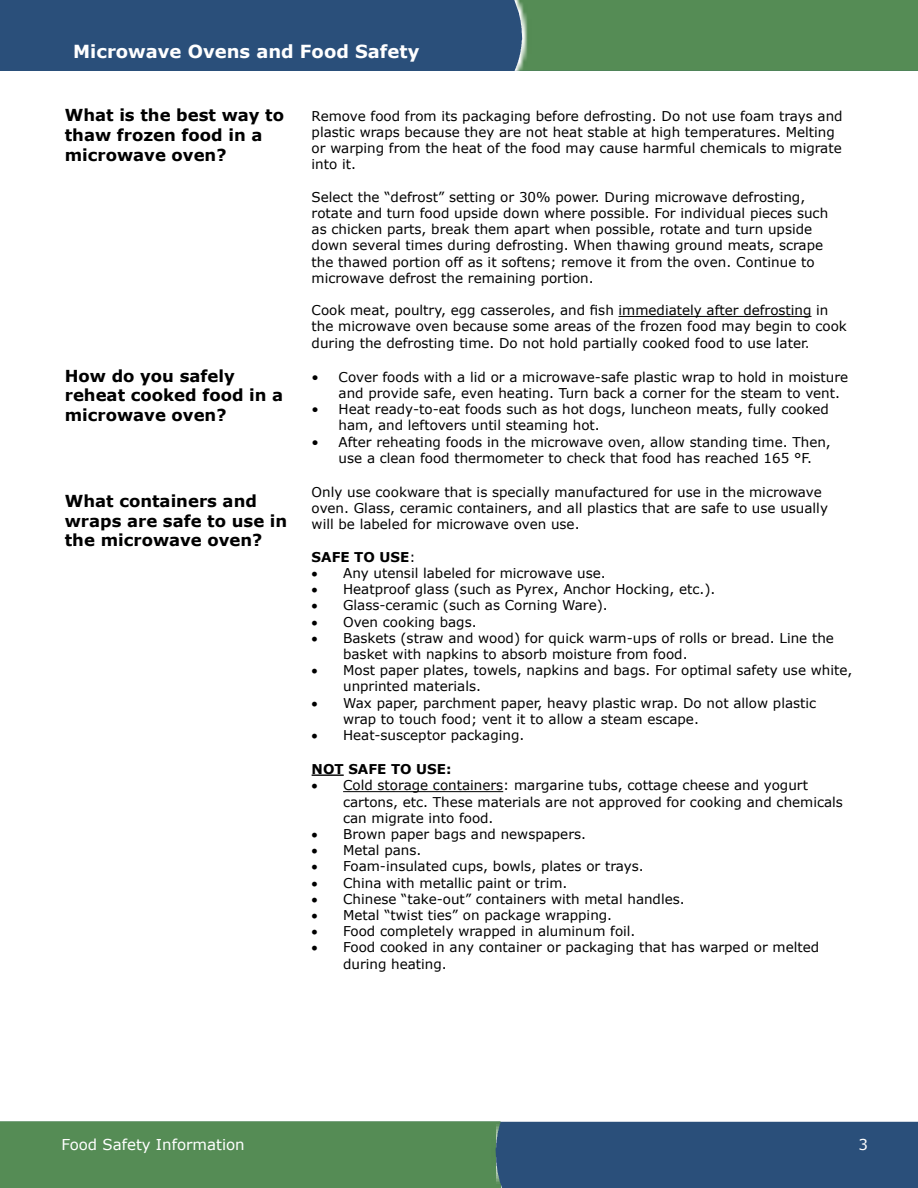
<style>
.page{position:relative;width:918px;height:1188px;background:#fff}
.page>*{position:absolute;margin:0;border:0;box-sizing:border-box;transform-origin:0 0}
.t1{font:700 18px "Verdana";color:#fff}
.t2{font:700 16.5px/19.8px "Verdana";color:#000}
.t3{font:15px "Verdana";color:#fff}
.t4{font:13.5px/16.2px "Verdana";color:#000}
.t5{font:700 13.5px "Verdana";color:#000}
.s1{color:#231f20}
.s2{font-weight:400}
</style>
<div class="page">
<div style="left:0;top:0;width:514px;height:71px;background:#2a4f7a"></div>
<div style="left:514px;top:0;width:404px;height:71px;background:#558c55"></div>
<div style="left:502px;top:1122px;width:416px;height:66px;background:#2a4f7a"></div>
<div style="left:0;top:1121px;width:502px;height:67px;background:#558c55"></div>
<hr style="left:619px;top:316px;width:193px;height:1px;background:#000">
<hr style="left:312px;top:774px;width:32px;height:2px;background:#000">
<hr style="left:343px;top:791px;width:160px;height:1px;background:#000">
<h1 class="t1" style="left:73px;top:40px;width:348px">Microwave Ovens and Food Safety</h1>
<p class="t2" style="left:65px;top:105px;width:221px">What is the best way to thaw frozen food in a microwave oven?</p>
<p class="t2" style="left:65px;top:365px;width:220px">How do you safely reheat cooked food in a microwave oven?</p>
<p class="t2" style="left:65px;top:490px;width:224px">What containers and wraps are safe to use in the microwave oven?</p>
<p class="t4" style="left:312px;top:107px;width:533px">Remove food from its packaging before defrosting. Do not use foam trays and plastic wraps because they are not heat stable at high temperatures. Melting or warping from the heat of the food may cause harmful chemicals to migrate into it.</p>
<p class="t4" style="left:312px;top:188px;width:518px">Select the “defrost” setting or 30% power. During microwave defrosting, rotate and turn food upside down where possible. For individual pieces such as chicken parts, break them apart when possible, rotate and turn upside down several times during defrosting. When thawing ground meats, scrape the thawed portion off as it softens; remove it from the oven. Continue to microwave defrost the remaining portion.</p>
<p class="t4" style="left:312px;top:302px;width:537px">Cook meat, poultry, egg casseroles, and fish immediately after defrosting in the microwave oven because some areas of the frozen food may begin to cook during the defrosting time. Do not hold partially cooked food to use later<span class="s1">.</span></p>
<p class="t4" style="left:339px;top:368px;width:511px;text-indent:-27px">• Cover foods with a lid or a microwave-safe plastic wrap to hold in moisture and provide safe, even heating. Turn back a corner for the steam to vent.</p>
<p class="t4" style="left:339px;top:401px;width:492px;text-indent:-27px">• Heat ready-to-eat foods such as hot dogs, luncheon meats, fully cooked ham, and leftovers until steaming hot.</p>
<p class="t4" style="left:312px;top:433px;width:521px;text-align:center">• After reheating foods in the microwave oven, allow standing time. Then, use a clean food thermometer to check that food has reached 165 °F.</p>
<p class="t4" style="left:312px;top:484px;width:518px">Only use cookware that is specially manufactured for use in the microwave oven. Glass, ceramic containers, and all plastics that are safe to use usually will be labeled for microwave oven use.</p>
<p class="t5" style="left:312px;top:548px;width:105px">SAFE TO USE<span class="s2">:</span></p>
<p class="t4" style="left:312px;top:565px;width:296px">• Any utensil labeled for microwave use.</p>
<p class="t4" style="left:312px;top:581px;width:405px">• Heatproof glass (such as Pyrex, Anchor Hocking, etc.).</p>
<p class="t4" style="left:312px;top:597px;width:298px">• Glass-ceramic (such as Corning Ware).</p>
<p class="t4" style="left:312px;top:613px;width:167px">• Oven cooking bags.</p>
<p class="t4" style="left:343px;top:629px;width:492px;text-indent:-32px">• Baskets (straw and wood) for quick warm-ups of rolls or bread. Line the basket with napkins to absorb moisture from food.</p>
<p class="t4" style="left:343px;top:662px;width:511px;text-indent:-32px">• Most paper plates, towels, napkins and bags. For optimal safety use white, unprinted materials.</p>
<p class="t4" style="left:343px;top:694px;width:475px;text-indent:-32px">• Wax paper, parchment paper, heavy plastic wrap. Do not allow plastic wrap to touch food; vent it to allow a steam escape.</p>
<p class="t4" style="left:312px;top:727px;width:214px">• Heat-susceptor packaging.</p>
<p class="t5" style="left:312px;top:761px;width:141px">NOT SAFE TO USE:</p>
<p class="t4" style="left:343px;top:777px;width:501px;text-indent:-32px">• Cold storage containers: margarine tubs, cottage cheese and yogurt cartons, etc. These materials are not approved for cooking and chemicals can migrate into food.</p>
<p class="t4" style="left:312px;top:826px;width:276px">• Brown paper bags and newspapers.</p>
<p class="t4" style="left:312px;top:842px;width:111px">• Metal pans.</p>
<p class="t4" style="left:312px;top:858px;width:334px">• Foam-insulated cups, bowls, plates or trays.</p>
<p class="t4" style="left:312px;top:874px;width:257px">• China with metallic paint or trim.</p>
<p class="t4" style="left:312px;top:890px;width:375px">• Chinese “take-out” containers with metal handles.</p>
<p class="t4" style="left:312px;top:907px;width:302px">• Metal “twist ties” on package wrapping.</p>
<p class="t4" style="left:312px;top:923px;width:325px">• Food completely wrapped in aluminum foil.</p>
<p class="t4" style="left:343px;top:939px;width:478px;text-indent:-32px">• Food cooked in any container or packaging that has warped or melted during heating.</p>
<p class="t3" style="left:61px;top:1135px;width:185px">Food Safety Information</p>
<p class="t3" style="left:859px;top:1135px;width:11px">3</p>
</div>
